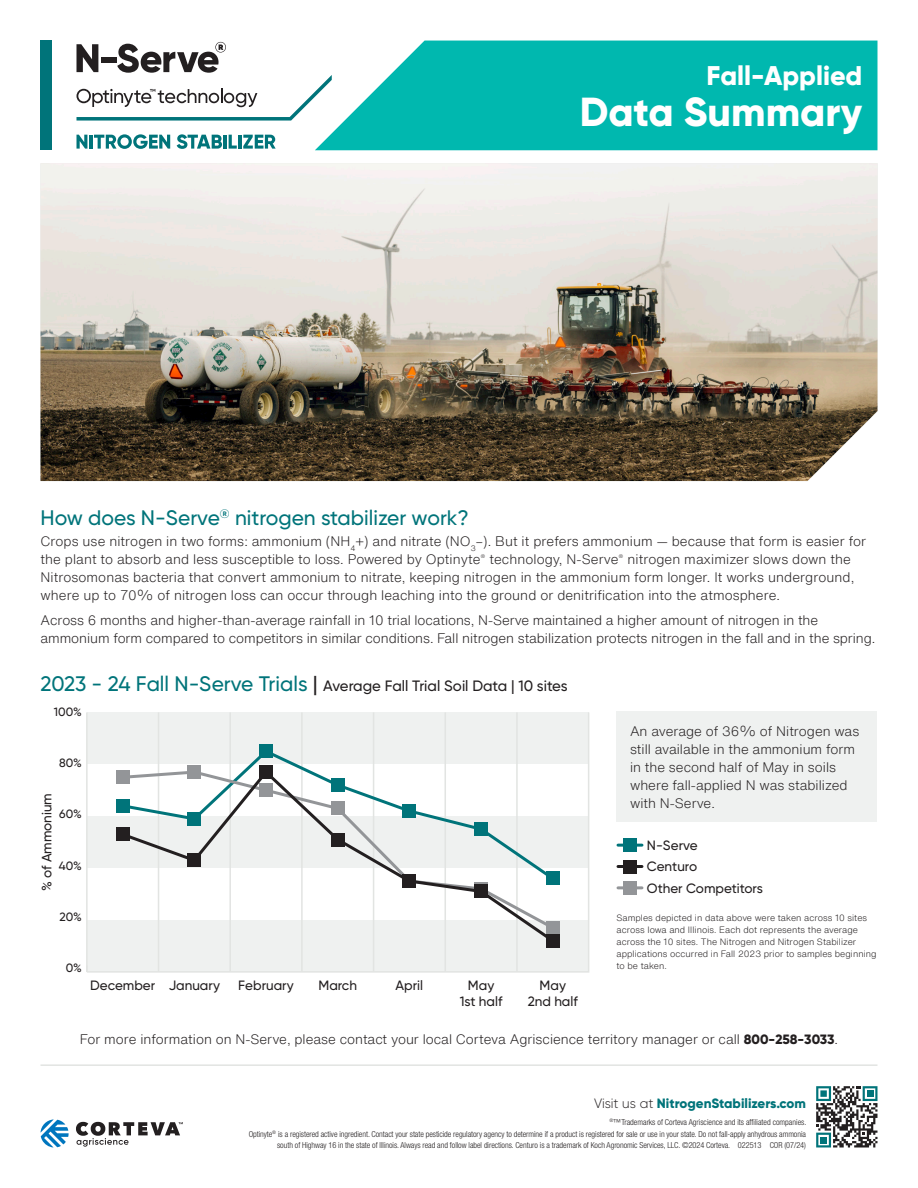
<style>
.page{position:relative;width:918px;height:1188px;background:#fff}
.page>*{position:absolute;margin:0;border:0;box-sizing:border-box;transform-origin:0 0}
.Headline_-_9__18-27pt_GE-W__NESTED{font:800 40.5px "Gilroy";color:#fff}
.Headline_-_9__18-27pt_GE-W__NESTED-2{font:800 27px "Gilroy";color:#fff}
.Subhead_-_4__14pt_GM-1{font:500 21px "Gilroy";color:#00747a}
.Subhead_-_4__14pt_GM-1-2{font:500 15px "Gilroy";color:#231f20}
.Copy_-_1__9pt_HL{font:300 13.5px/18px "Helvetica Now Text";color:#231f20}
.Copy_-_2__9pt_GL{font:500 13.5px/16.2px "Gilroy";color:#231f20;text-align:center}
.Vanity_-_1__9pt_GLK-GE285{font:800 13.5px "Gilroy";color:#00747a}
.t1{font:500 12px "Gilroy";color:#231f20}
.Copy_-_6__6pt_HL{font:300 9px/12px "Helvetica Now Text";letter-spacing:.005em;color:#231f20}
.Legal_-_1__5_5pt_HLCK{font:300 condensed 8.25px/10.5px "Helvetica Neue LT Std";letter-spacing:-.005em;color:#231f20;text-align:right}
.s1{font-size:21px;color:#00747a}
.s2{font-size:21px}
.s3{font-family:"Gilroy";font-weight:800}
.s4{font-weight:300;color:#231f20}
</style>
<div class="page">
<img style="left:40px;top:163px;width:838px;height:318px">
<div style="left:40px;top:40px;width:12px;height:110px;background:#00747a"></div>
<svg style="left:315px;top:41px;width:563px;height:109px;background:#13bdb5"></svg>
<svg style="left:77px;top:135px;width:10px;height:14px"></svg>
<hr style="left:89px;top:135px;width:4px;height:14px;background:#00747a">
<svg style="left:94px;top:134px;width:76px;height:15px"></svg>
<svg style="left:177px;top:134px;width:45px;height:15px"></svg>
<hr style="left:223px;top:135px;width:4px;height:14px;background:#00747a">
<svg style="left:229px;top:135px;width:8px;height:14px"></svg>
<hr style="left:238px;top:135px;width:3px;height:14px;background:#00747a">
<svg style="left:243px;top:135px;width:33px;height:14px"></svg>
<svg style="left:76px;top:42px;width:256px;height:79px"></svg>
<svg style="left:816px;top:1086px;width:62px;height:62px"></svg>
<hr style="left:40px;top:1064px;width:838px;height:2px;background:#e2e4e2">
<div style="left:616px;top:711px;width:262px;height:111px;background:#eff1f0"></div>
<svg style="left:87px;top:712px;width:503px;height:261px"></svg>
<hr style="left:86px;top:712px;width:2px;height:260px;background:#e2e4e2">
<svg style="left:119px;top:748px;width:438px;height:20px"></svg>
<div style="left:116px;top:771px;width:13px;height:13px;background:#939598"></div>
<div style="left:188px;top:765px;width:13px;height:14px;background:#939598"></div>
<div style="left:546px;top:921px;width:14px;height:14px;background:#939598"></div>
<svg style="left:119px;top:768px;width:438px;height:177px"></svg>
<div style="left:116px;top:828px;width:13px;height:13px;background:#231f20"></div>
<div style="left:188px;top:854px;width:13px;height:13px;background:#231f20"></div>
<div style="left:259px;top:765px;width:14px;height:14px;background:#231f20"></div>
<div style="left:331px;top:833px;width:13px;height:13px;background:#231f20"></div>
<div style="left:403px;top:874px;width:13px;height:14px;background:#231f20"></div>
<div style="left:474px;top:885px;width:14px;height:13px;background:#231f20"></div>
<div style="left:546px;top:934px;width:14px;height:14px;background:#231f20"></div>
<div style="left:116px;top:799px;width:13px;height:14px;background:#00747a"></div>
<div style="left:188px;top:812px;width:13px;height:14px;background:#00747a"></div>
<div style="left:259px;top:745px;width:14px;height:13px;background:#00747a"></div>
<div style="left:331px;top:778px;width:13px;height:14px;background:#00747a"></div>
<div style="left:403px;top:804px;width:13px;height:14px;background:#00747a"></div>
<div style="left:474px;top:822px;width:14px;height:14px;background:#00747a"></div>
<div style="left:546px;top:872px;width:14px;height:13px;background:#00747a"></div>
<hr style="left:618px;top:844px;width:24px;height:3px;background:#00747a">
<div style="left:623px;top:838px;width:14px;height:14px;background:#00747a"></div>
<hr style="left:618px;top:865px;width:24px;height:3px;background:#231f20">
<div style="left:623px;top:860px;width:14px;height:13px;background:#231f20"></div>
<hr style="left:618px;top:886px;width:24px;height:3px;background:#939598">
<div style="left:623px;top:881px;width:14px;height:14px;background:#939598"></div>
<svg style="left:40px;top:1119px;width:29px;height:29px"></svg>
<svg style="left:76px;top:1122px;width:107px;height:25px"></svg>
<p class="Headline_-_9__18-27pt_GE-W__NESTED-2" style="left:706px;top:59px;width:157px">Fall-Applied</p>
<p class="Headline_-_9__18-27pt_GE-W__NESTED" style="left:580px;top:86px;width:284px">Data Summary</p>
<p class="Subhead_-_4__14pt_GM-1" style="left:40px;top:505px;width:430px">How does N-Serve<sup>®</sup> nitrogen stabilizer work?</p>
<p class="Copy_-_1__9pt_HL" style="left:40px;top:532px;width:827px">Crops use nitrogen in two forms: ammonium (NH<sub>4</sub>+) and nitrate (NO<sub>3</sub>–). But it prefers ammonium — because that form is easier for the plant to absorb and less susceptible to loss. Powered by Optinyte<sup>®</sup> technology, N-Serve<sup>®</sup> nitrogen maximizer slows down the Nitrosomonas bacteria that convert ammonium to nitrate, keeping nitrogen in the ammonium form longer. It works underground, where up to 70% of nitrogen loss can occur through leaching into the ground or denitrification into the atmosphere.</p>
<p class="Copy_-_1__9pt_HL" style="left:40px;top:611px;width:836px">Across 6 months and higher-than-average rainfall in 10 trial locations, N-Serve maintained a higher amount of nitrogen in the ammonium form compared to competitors in similar conditions. Fall nitrogen stabilization protects nitrogen in the fall and in the spring.</p>
<p class="Subhead_-_4__14pt_GM-1-2" style="left:40px;top:676px;width:529px"><span class="s1">2023 - 24 Fall N-Serve Trials</span> <span class="s2">|</span> Average Fall Trial Soil Data | 10 sites</p>
<p class="t1" style="left:54px;top:705px;width:29px">100%</p>
<p class="t1" style="left:59px;top:756px;width:24px">80%</p>
<p class="Copy_-_2__9pt_GL" style="left:39px;top:891px;width:100px;rotate:-90deg">% of Ammonium</p>
<p class="t1" style="left:59px;top:807px;width:24px">60%</p>
<p class="t1" style="left:59px;top:858px;width:25px">40%</p>
<p class="t1" style="left:59px;top:909px;width:24px">20%</p>
<p class="t1" style="left:66px;top:960px;width:18px">0%</p>
<p class="Copy_-_2__9pt_GL" style="left:90px;top:977px;width:131px">December January</p>
<p class="Copy_-_2__9pt_GL" style="left:238px;top:977px;width:57px">February</p>
<p class="Copy_-_2__9pt_GL" style="left:319px;top:977px;width:40px">March</p>
<p class="Copy_-_2__9pt_GL" style="left:396px;top:977px;width:29px">April</p>
<p class="Copy_-_2__9pt_GL" style="left:460px;top:977px;width:44px">May<br>1st half</p>
<p class="Copy_-_2__9pt_GL" style="left:528px;top:977px;width:52px">May<br>2nd half</p>
<p class="Copy_-_1__9pt_HL" style="left:630px;top:722px;width:231px">An average of 36% of Nitrogen was still available in the ammonium form in the second half of May in soils where fall-applied N was stabilized with N-Serve.</p>
<p class="Copy_-_2__9pt_GL" style="left:647px;top:837px;width:52px">N-Serve</p>
<p class="Copy_-_2__9pt_GL" style="left:647px;top:858px;width:52px">Centuro</p>
<p class="Copy_-_2__9pt_GL" style="left:647px;top:880px;width:118px">Other Competitors</p>
<p class="Copy_-_6__6pt_HL" style="left:616px;top:911px;width:262px">Samples depicted in data above were taken across 10 sites across Iowa and Illinois. Each dot represents the average across the 10 sites. The Nitrogen and Nitrogen Stabilizer applications occurred in Fall 2023 prior to samples beginning to be taken.</p>
<p class="Copy_-_1__9pt_HL" style="left:80px;top:1030px;width:760px">For more information on N-Serve, please contact your local Corteva Agriscience territory manager or call <span class="s3">800-258-3033</span>.</p>
<p class="Vanity_-_1__9pt_GLK-GE285" style="left:594px;top:1095px;width:213px"><span class="s4">Visit us at</span> NitrogenStabilizers.com</p>
<p class="Legal_-_1__5_5pt_HLCK" style="left:609px;top:1117px;width:198px"><sup>®</sup>™Trademarks of Corteva Agriscience and its affiliated companies.</p>
<p class="Legal_-_1__5_5pt_HLCK" style="left:249px;top:1129px;width:559px">Optinyte<sup>®</sup> is a registered active ingredient. Contact your state pesticide regulatory agency to determine if a product is registered for sale or use in your state. Do not fall-apply anhydrous ammonia south of Highway 16 in the state of Illinois. Always read and follow label directions. Centuro is a trademark of Koch Agronomic Services, LLC. ©2024 Corteva. 022513 COR (07/24)</p>
</div>
